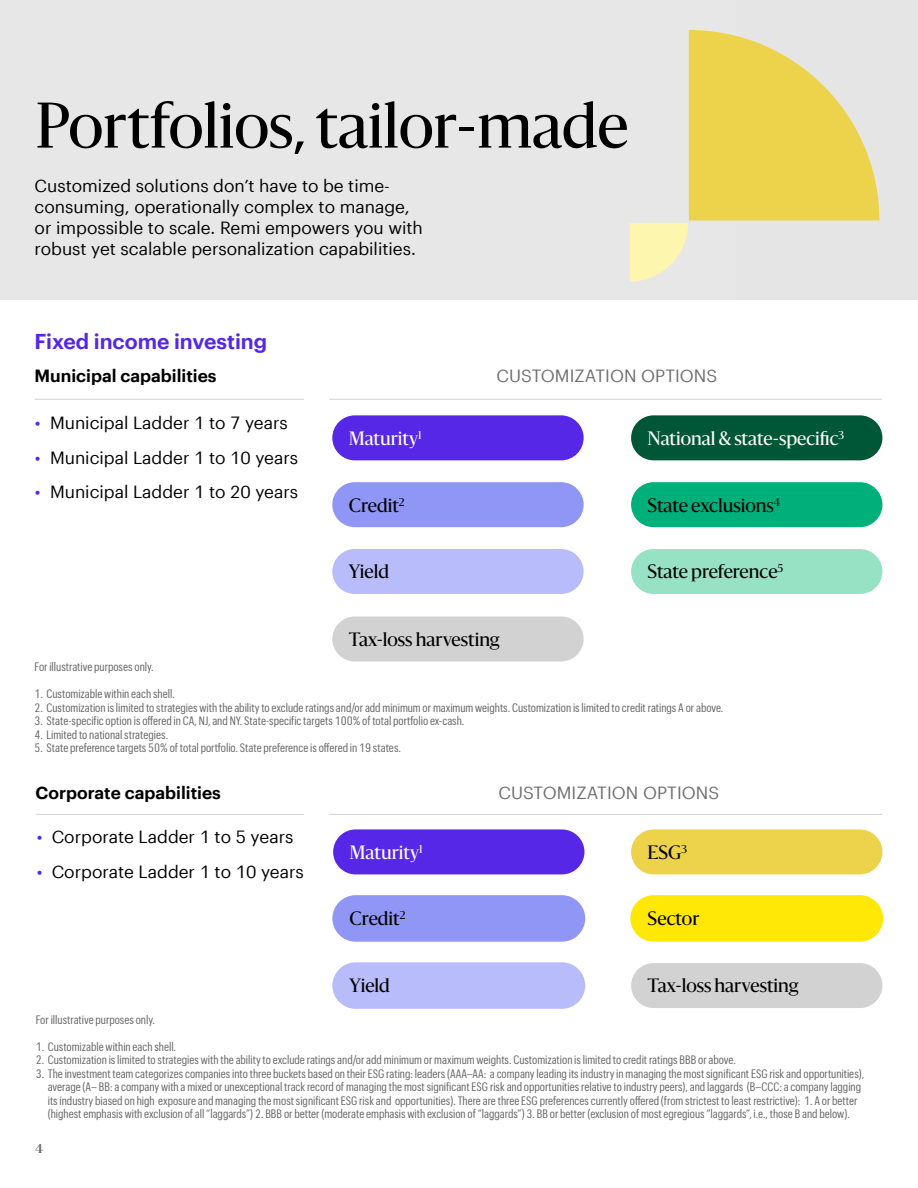
<style>
.page{position:relative;width:918px;height:1188px;background:#fff}
.page>*{position:absolute;margin:0;border:0;box-sizing:border-box;transform-origin:0 0}
.t1{font:60px "Allspring Sanomat TT";color:#000}
.t2{font:600 21px "Graphik TFTT";color:#5627e7}
.t3{font:18px "Allspring Sanomat TT";color:#000}
.t4{font:18px "Allspring Sanomat TT";color:#fff}
.t5{font:17.25px/21px "Graphik TFTT";color:#000}
.t6{font:600 17.25px "Graphik TFTT";color:#000}
.t7{font:17.25px "Graphik TFTT";letter-spacing:.005em;color:#6e6e6e}
.t8{font:12px/13.5px "Graphik Cond TF";color:#666}
.t9{font:700 12px "Allspring Sanomat TT";color:#6e6e6e}
.s1{color:#5627e7}
</style>
<div class="page">
<div style="left:0;top:0;width:918px;height:300px;background:#e7e7e7"></div>
<div style="left:332px;top:962px;width:254px;height:48px;border:2px solid #fff;border-radius:23px"></div>
<div style="left:630px;top:829px;width:253px;height:46px;background:#ecd34b;border-radius:23px"></div>
<div style="left:630px;top:828px;width:254px;height:48px;border:2px solid #fff;border-radius:23px"></div>
<div style="left:630px;top:415px;width:253px;height:46px;background:#005738;border-radius:23px"></div>
<div style="left:332px;top:481px;width:252px;height:47px;background:#9096f5;border-radius:23px"></div>
<div style="left:630px;top:894px;width:254px;height:48px;border:2px solid #fff;border-radius:23px"></div>
<div style="left:332px;top:548px;width:252px;height:47px;background:#b9bcfa;border-radius:23px"></div>
<div style="left:332px;top:894px;width:254px;height:48px;border:2px solid #fff;border-radius:23px"></div>
<div style="left:630px;top:481px;width:253px;height:47px;background:#00af79;border-radius:23px"></div>
<div style="left:331px;top:481px;width:254px;height:48px;border:2px solid #fff;border-radius:23px"></div>
<div style="left:332px;top:895px;width:253px;height:47px;background:#9096f5;border-radius:23px"></div>
<div style="left:630px;top:481px;width:254px;height:48px;border:2px solid #fff;border-radius:23px"></div>
<div style="left:332px;top:415px;width:252px;height:46px;background:#5627e7;border-radius:23px"></div>
<div style="left:331px;top:414px;width:254px;height:48px;border:2px solid #fff;border-radius:23px"></div>
<div style="left:332px;top:829px;width:253px;height:46px;background:#5627e7;border-radius:23px"></div>
<div style="left:332px;top:828px;width:254px;height:48px;border:2px solid #fff;border-radius:23px"></div>
<div style="left:630px;top:895px;width:253px;height:47px;background:#ffe805;border-radius:23px"></div>
<div style="left:331px;top:548px;width:254px;height:48px;border:2px solid #fff;border-radius:23px"></div>
<div style="left:630px;top:414px;width:254px;height:48px;border:2px solid #fff;border-radius:23px"></div>
<div style="left:630px;top:962px;width:253px;height:47px;background:#d2d2d2;border-radius:23px"></div>
<div style="left:630px;top:962px;width:254px;height:48px;border:2px solid #fff;border-radius:23px"></div>
<div style="left:332px;top:616px;width:252px;height:46px;background:#d2d2d2;border-radius:23px"></div>
<div style="left:331px;top:615px;width:254px;height:48px;border:2px solid #fff;border-radius:23px"></div>
<div style="left:630px;top:548px;width:253px;height:47px;background:#97e2c5;border-radius:23px"></div>
<div style="left:332px;top:962px;width:253px;height:47px;background:#b9bcfa;border-radius:23px"></div>
<div style="left:630px;top:548px;width:254px;height:48px;border:2px solid #fff;border-radius:23px"></div>
<hr style="left:329px;top:399px;width:553px;height:1px;background:#d2d2d2">
<hr style="left:35px;top:399px;width:269px;height:1px;background:#d2d2d2">
<hr style="left:329px;top:814px;width:553px;height:1px;background:#d2d2d2">
<hr style="left:35px;top:814px;width:269px;height:1px;background:#d2d2d2">
<svg style="left:630px;top:30px;width:249px;height:252px"></svg>
<h2 class="t1" style="left:36px;top:82px;width:594px">Portfolios, tailor-made</h2>
<p class="t5" style="left:35px;top:174px;width:390px">Customized solutions don’t have to be time&shy;consuming, operationally complex to manage, or impossible to scale. Remi empowers you with robust yet scalable personalization capabilities.</p>
<h3 class="t2" style="left:35px;top:325px;width:234px">Fixed income investing</h3>
<h4 class="t6" style="left:35px;top:363px;width:184px">Municipal capabilities</h4>
<p class="t5" style="left:35px;top:411px;width:254px"><span class="s1">•</span> Municipal Ladder 1 to 7 years</p>
<p class="t5" style="left:35px;top:446px;width:265px"><span class="s1">•</span> Municipal Ladder 1 to 10 years</p>
<p class="t5" style="left:35px;top:480px;width:265px"><span class="s1">•</span> Municipal Ladder 1 to 20 years</p>
<p class="t7" style="left:497px;top:363px;width:222px">CUSTOMIZATION OPTIONS</p>
<p class="t4" style="left:349px;top:425px;width:74px">Maturity<sup>1</sup></p>
<p class="t4" style="left:648px;top:425px;width:198px">National &amp; state-specific<sup>3</sup></p>
<p class="t3" style="left:349px;top:492px;width:57px">Credit<sup>2</sup></p>
<p class="t3" style="left:648px;top:492px;width:134px">State exclusions<sup>4</sup></p>
<p class="t3" style="left:349px;top:559px;width:42px">Yield</p>
<p class="t3" style="left:648px;top:559px;width:137px">State preference<sup>5</sup></p>
<p class="t3" style="left:349px;top:626px;width:152px">Tax-loss harvesting</p>
<p class="t8" style="left:34px;top:659px;width:121px">For illustrative purposes only.</p>
<p class="t8" style="left:34px;top:686px;width:142px">1. Customizable within each shell.</p>
<p class="t8" style="left:34px;top:700px;width:690px">2. Customization is limited to strategies with the ability to exclude ratings and/or add minimum or maximum weights. Customization is limited to credit ratings A or above.</p>
<p class="t8" style="left:34px;top:713px;width:431px">3. State-specific option is offered in CA, NJ, and NY. State-specific targets 100% of total portfolio ex-cash.</p>
<p class="t8" style="left:34px;top:727px;width:135px">4. Limited to national strategies.</p>
<p class="t8" style="left:34px;top:740px;width:368px">5. State preference targets 50% of total portfolio. State preference is offered in 19 states.</p>
<h4 class="t6" style="left:35px;top:779px;width:187px">Corporate capabilities</h4>
<p class="t5" style="left:37px;top:825px;width:258px"><span class="s1">•</span> Corporate Ladder 1 to 5 years</p>
<p class="t5" style="left:37px;top:860px;width:269px"><span class="s1">•</span> Corporate Ladder 1 to 10 years</p>
<p class="t7" style="left:498px;top:780px;width:222px">CUSTOMIZATION OPTIONS</p>
<p class="t4" style="left:350px;top:839px;width:74px">Maturity<sup>1</sup></p>
<p class="t3" style="left:648px;top:839px;width:41px">ESG<sup>3</sup></p>
<p class="t3" style="left:350px;top:906px;width:57px">Credit<sup>2</sup></p>
<p class="t3" style="left:350px;top:973px;width:42px">Yield</p>
<p class="t3" style="left:648px;top:906px;width:53px">Sector</p>
<p class="t3" style="left:648px;top:973px;width:152px">Tax-loss harvesting</p>
<p class="t8" style="left:36px;top:1012px;width:121px">For illustrative purposes only.</p>
<p class="t8" style="left:36px;top:1039px;width:142px">1. Customizable within each shell.</p>
<p class="t8" style="left:36px;top:1052px;width:702px">2. Customization is limited to strategies with the ability to exclude ratings and/or add minimum or maximum weights. Customization is limited to credit ratings BBB or above.</p>
<p class="t8" style="left:48px;top:1066px;width:818px;text-indent:-12px">3. The investment team categorizes companies into three buckets based on their ESG rating: leaders (AAA–AA: a company leading its industry in managing the most significant ESG risk and opportunities), average (A– BB: a company with a mixed or unexceptional track record of managing the most significant ESG risk and opportunities relative to industry peers), and laggards (B–CCC: a company lagging its industry biased on high exposure and managing the most significant ESG risk and opportunities). There are three ESG preferences currently offered (from strictest to least restrictive): 1. A or better (highest emphasis with exclusion of all “laggards”) 2. BBB or better (moderate emphasis with exclusion of “laggards”) 3. BB or better (exclusion of most egregious “laggards”, i.e., those B and below).</p>
<p class="t9" style="left:36px;top:1140px;width:9px">4</p>
</div>
